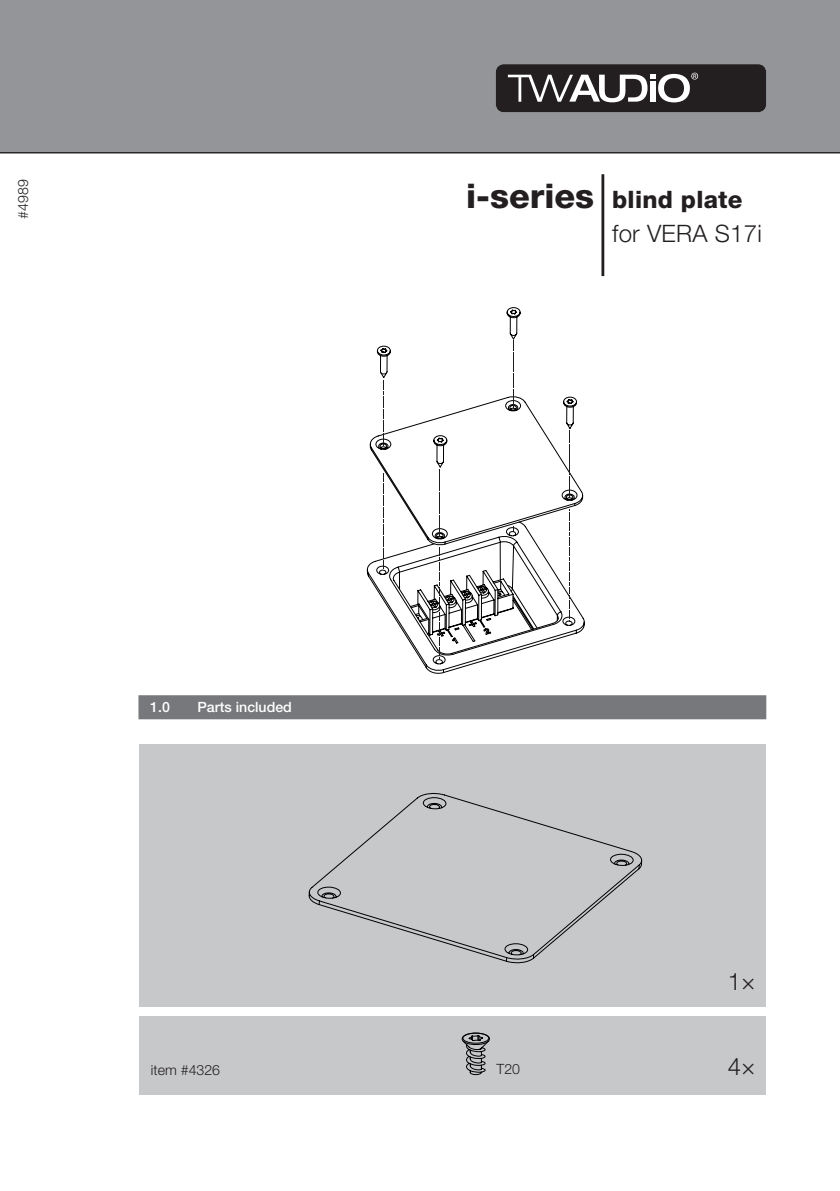
<style>
.page{position:relative;width:840px;height:1191px;background:#fff}
.page>*{position:absolute;margin:0;border:0;box-sizing:border-box;transform-origin:0 0}
.t1{font:800 34px "Helvetica Neue LT Std";color:#231f20}
.t2{font:300 24px "Helvetica Neue LT Std";letter-spacing:.01em;color:#231f20}
.t3{font:800 24px "Helvetica Neue LT Std";letter-spacing:.01em;color:#231f20}
.t4{font:300 14.2px "Helvetica Neue CE";color:#231f20}
.t5{font:500 14.2px "Helvetica Neue LT Std";color:#fff}
</style>
<div class="page">
<div style="left:0;top:0;width:839px;height:153px;background:#939598"></div>
<svg style="left:495px;top:64px;width:270px;height:48px"></svg>
<hr style="left:601px;top:174px;width:3px;height:102px;background:#231f20">
<div style="left:139px;top:1016px;width:626px;height:78px;background:#c7c8ca"></div>
<div style="left:139px;top:744px;width:626px;height:262px;background:#c7c8ca"></div>
<div style="left:138px;top:695px;width:627px;height:24px;background:#76787b"></div>
<svg style="left:461px;top:1032px;width:29px;height:43px"></svg>
<svg style="left:308px;top:792px;width:335px;height:172px"></svg>
<svg style="left:366px;top:307px;width:219px;height:366px"></svg>
<p class="t4" style="left:15px;top:219px;width:41px;rotate:-90deg">#4989</p>
<h1 class="t1" style="left:466px;top:176px;width:129px">i-series</h1>
<h2 class="t3" style="left:612px;top:185px;width:132px">blind plate</h2>
<h2 class="t2" style="left:612px;top:219px;width:151px">for VERA S17i</h2>
<p class="t5" style="left:150px;top:698px;width:21px">1.0</p>
<p class="t5" style="left:197px;top:698px;width:96px">Parts included</p>
<h2 class="t2" style="left:727px;top:967px;width:29px">1×</h2>
<p class="t4" style="left:151px;top:1061px;width:71px">item #4326</p>
<p class="t4" style="left:496px;top:1060px;width:25px">T20</p>
<h2 class="t2" style="left:727px;top:1052px;width:29px">4×</h2>
</div>
